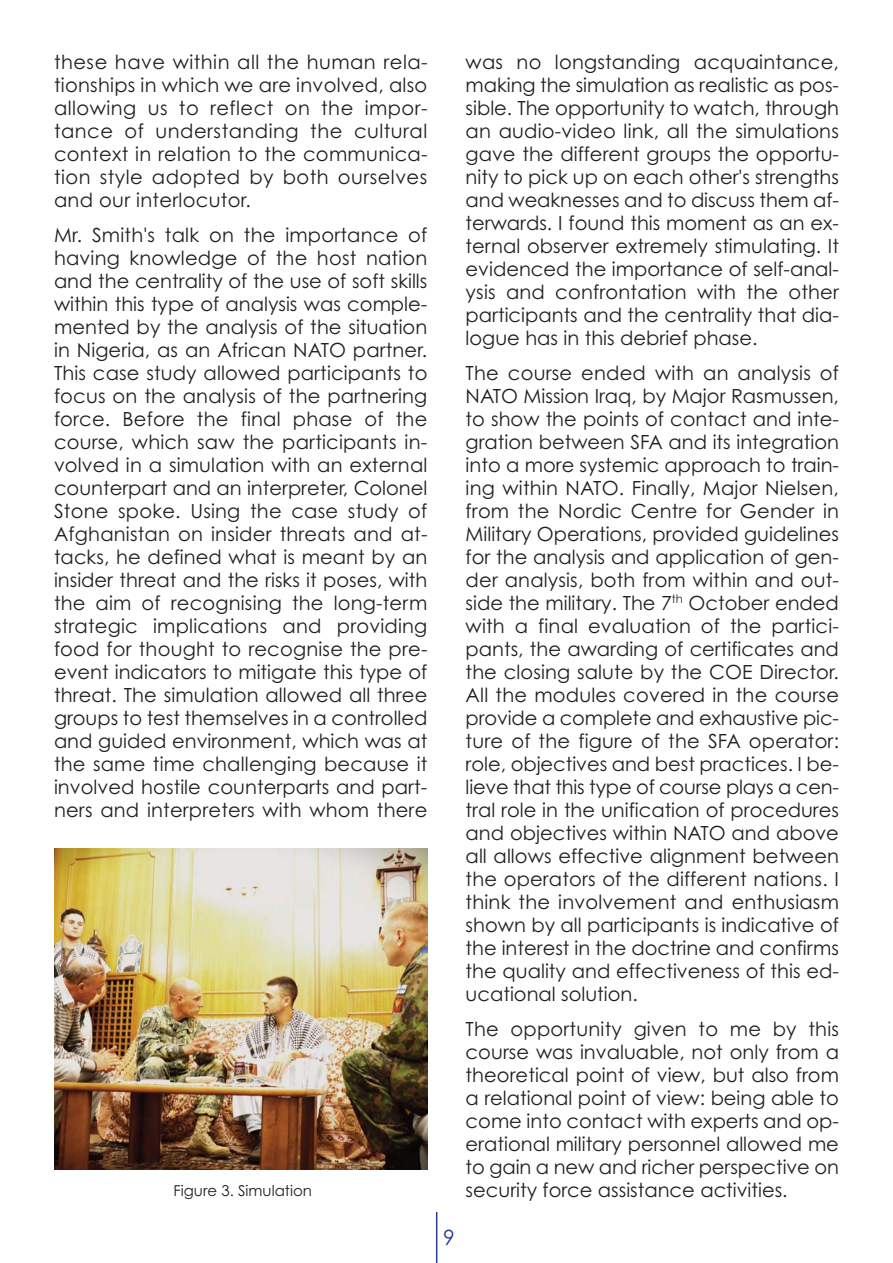
<style>
.page{position:relative;width:893px;height:1263px;background:#fff}
.page>*{position:absolute;margin:0;border:0;box-sizing:border-box;transform-origin:0 0}
.t1{font:21px "Century Gothic";color:#25408f}
.t2{font:19.5px/23px "Century Gothic";color:#231f20;text-align:justify}
.t3{font:15px "Century Gothic";color:#231f20}
</style>
<div class="page">
<hr style="left:436px;top:1212px;width:1px;height:51px;background:#25408f">
<img style="left:54px;top:849px;width:373px;height:320px">
<p class="t2" style="left:54px;top:52px;width:375px">these have within all the human rela&shy;tionships in which we are involved, also allowing us to reflect on the impor&shy;tance of understanding the cultural context in relation to the communica&shy;tion style adopted by both ourselves and our interlocutor.</p>
<p class="t2" style="left:54px;top:225px;width:375px">Mr. Smith's talk on the importance of having knowledge of the host nation and the centrality of the use of soft skills within this type of analysis was comple&shy;mented by the analysis of the situation in Nigeria, as an African NATO partner.<br>This case study allowed participants to focus on the analysis of the partnering force. Before the final phase of the course, which saw the participants in&shy;volved in a simulation with an external counterpart and an interpreter, Colonel Stone spoke. Using the case study of Afghanistan on insider threats and at&shy;tacks, he defined what is meant by an insider threat and the risks it poses, with the aim of recognising the long-term strategic implications and providing food for thought to recognise the pre&shy;event indicators to mitigate this type of threat. The simulation allowed all three groups to test themselves in a controlled and guided environment, which was at the same time challenging because it involved hostile counterparts and part&shy;ners and interpreters with whom there</p>
<p class="t3" style="left:174px;top:1185px;width:140px">Figure 3. Simulation</p>
<p class="t1" style="left:443px;top:1229px;width:13px">9</p>
<p class="t2" style="left:466px;top:52px;width:375px">was no longstanding acquaintance, making the simulation as realistic as pos&shy;sible. The opportunity to watch, through an audio-video link, all the simulations gave the different groups the opportu&shy;nity to pick up on each other's strengths and weaknesses and to discuss them af&shy;terwards. I found this moment as an ex&shy;ternal observer extremely stimulating. It evidenced the importance of self-anal&shy;ysis and confrontation with the other participants and the centrality that dia&shy;logue has in this debrief phase.</p>
<p class="t2" style="left:466px;top:363px;width:375px">The course ended with an analysis of NATO Mission Iraq, by Major Rasmussen, to show the points of contact and inte&shy;gration between SFA and its integration into a more systemic approach to train&shy;ing within NATO. Finally, Major Nielsen, from the Nordic Centre for Gender in Military Operations, provided guidelines for the analysis and application of gen&shy;der analysis, both from within and out&shy;side the military. The 7<sup>th</sup> October ended with a final evaluation of the partici&shy;pants, the awarding of certificates and the closing salute by the COE Director.<br>All the modules covered in the course provide a complete and exhaustive pic&shy;ture of the figure of the SFA operator: role, objectives and best practices. I be&shy;lieve that this type of course plays a cen&shy;tral role in the unification of procedures and objectives within NATO and above all allows effective alignment between the operators of the different nations. I think the involvement and enthusiasm shown by all participants is indicative of the interest in the doctrine and confirms the quality and effectiveness of this ed&shy;ucational solution.</p>
<p class="t2" style="left:466px;top:1019px;width:375px">The opportunity given to me by this course was invaluable, not only from a theoretical point of view, but also from a relational point of view: being able to come into contact with experts and op&shy;erational military personnel allowed me to gain a new and richer perspective on security force assistance activities.</p>
</div>
